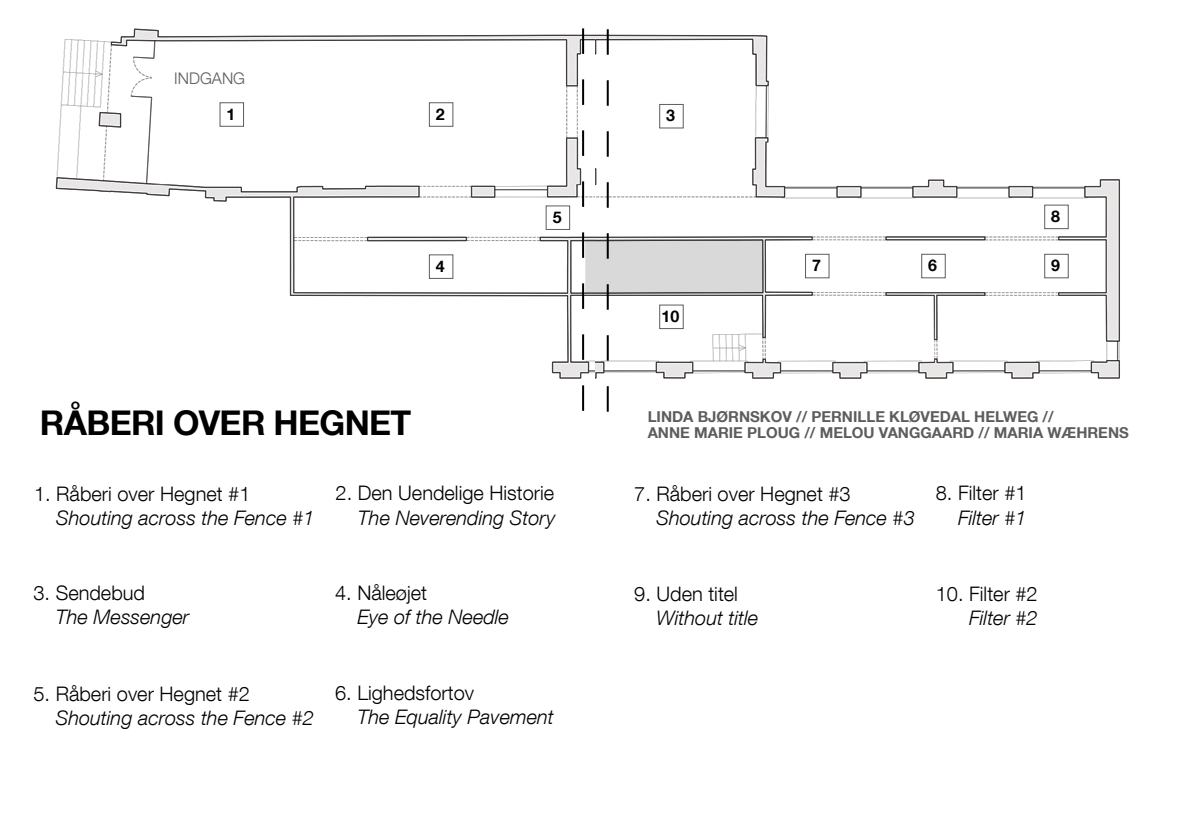
<style>
.page{position:relative;width:1191px;height:840px;background:#fff}
.page>*{position:absolute;margin:0;border:0;box-sizing:border-box;transform-origin:0 0}
.t1{font:700 34px "Helvetica Neue LT Com";letter-spacing:-.02em;color:#000}
.t2{font:italic 300 20px "Helvetica Neue LT Com";color:#000}
.t3{font:300 20px "Helvetica Neue LT Com";color:#000}
.t4{font:700 16px "Helvetica Neue LT Com";color:#000}
.t5{font:300 16px "Helvetica Neue LT Com";color:#5d5d60}
.t6{font:700 15px "Helvetica Neue LT Com";color:#5d5d60}
</style>
<div class="page">
<img style="left:55px;top:28px;width:1065px;height:368px">
<div style="left:429px;top:102px;width:24px;height:25px;border:1px solid #5d5d60"></div>
<div style="left:429px;top:254px;width:24px;height:24px;border:1px solid #5d5d60"></div>
<div style="left:220px;top:102px;width:24px;height:25px;border:1px solid #5d5d60"></div>
<div style="left:546px;top:205px;width:24px;height:25px;border:1px solid #5d5d60"></div>
<svg style="left:582px;top:28px;width:2px;height:382px"></svg>
<div style="left:659px;top:104px;width:24px;height:24px;border:1px solid #5d5d60"></div>
<div style="left:805px;top:254px;width:24px;height:24px;background:#fff;border:1px solid #5d5d60"></div>
<div style="left:921px;top:254px;width:24px;height:24px;border:1px solid #5d5d60"></div>
<div style="left:586px;top:240px;width:176px;height:52px;background:#d9d9d9"></div>
<div style="left:659px;top:304px;width:24px;height:25px;border:1px solid #5d5d60"></div>
<div style="left:1044px;top:205px;width:24px;height:24px;border:1px solid #5d5d60"></div>
<div style="left:1044px;top:254px;width:24px;height:24px;border:1px solid #5d5d60"></div>
<svg style="left:607px;top:29px;width:2px;height:382px"></svg>
<p class="t5" style="left:174px;top:69px;width:72px">INDGANG</p>
<p class="t4" style="left:227px;top:104px;width:10px">1</p>
<p class="t4" style="left:436px;top:104px;width:10px">2</p>
<p class="t4" style="left:436px;top:256px;width:10px">4</p>
<p class="t1" style="left:40px;top:401px;width:373px">RÅBERI OVER HEGNET</p>
<p class="t4" style="left:553px;top:207px;width:10px">5</p>
<p class="t3" style="left:34px;top:481px;width:218px">1. Råberi over Hegnet #1</p>
<p class="t2" style="left:56px;top:505px;width:260px">Shouting across the Fence #1</p>
<p class="t3" style="left:34px;top:580px;width:113px">3. Sendebud</p>
<p class="t2" style="left:56px;top:605px;width:135px">The Messenger</p>
<p class="t3" style="left:335px;top:481px;width:220px">2. Den Uendelige Historie</p>
<p class="t2" style="left:358px;top:505px;width:199px">The Neverending Story</p>
<p class="t3" style="left:335px;top:580px;width:93px">4. Nåleøjet</p>
<p class="t2" style="left:357px;top:604px;width:153px">Eye of the Needle</p>
<p class="t3" style="left:34px;top:680px;width:218px">5. Råberi over Hegnet #2</p>
<p class="t2" style="left:56px;top:705px;width:260px">Shouting across the Fence #2</p>
<p class="t3" style="left:335px;top:680px;width:140px">6. Lighedsfortov</p>
<p class="t2" style="left:357px;top:704px;width:198px">The Equality Pavement</p>
<p class="t4" style="left:666px;top:105px;width:10px">3</p>
<p class="t4" style="left:661px;top:306px;width:19px">10</p>
<p class="t4" style="left:812px;top:255px;width:10px">7</p>
<p class="t4" style="left:928px;top:255px;width:10px">6</p>
<p class="t4" style="left:1051px;top:206px;width:10px">8</p>
<p class="t4" style="left:1051px;top:255px;width:10px">9</p>
<p class="t6" style="left:647px;top:407px;width:407px">LINDA BJØRNSKOV // PERNILLE KLØVEDAL HELWEG //</p>
<p class="t6" style="left:647px;top:423px;width:482px">ANNE MARIE PLOUG // MELOU VANGGAARD // MARIA WÆHRENS</p>
<p class="t3" style="left:634px;top:481px;width:218px">7. Råberi over Hegnet #3</p>
<p class="t2" style="left:656px;top:505px;width:260px">Shouting across the Fence #3</p>
<p class="t3" style="left:935px;top:481px;width:92px">8. Filter #1</p>
<p class="t2" style="left:958px;top:505px;width:70px">Filter #1</p>
<p class="t3" style="left:634px;top:581px;width:105px">9. Uden titel</p>
<p class="t2" style="left:656px;top:605px;width:103px">Without title</p>
<p class="t3" style="left:935px;top:581px;width:103px">10. Filter #2</p>
<p class="t2" style="left:969px;top:605px;width:70px">Filter #2</p>
</div>
